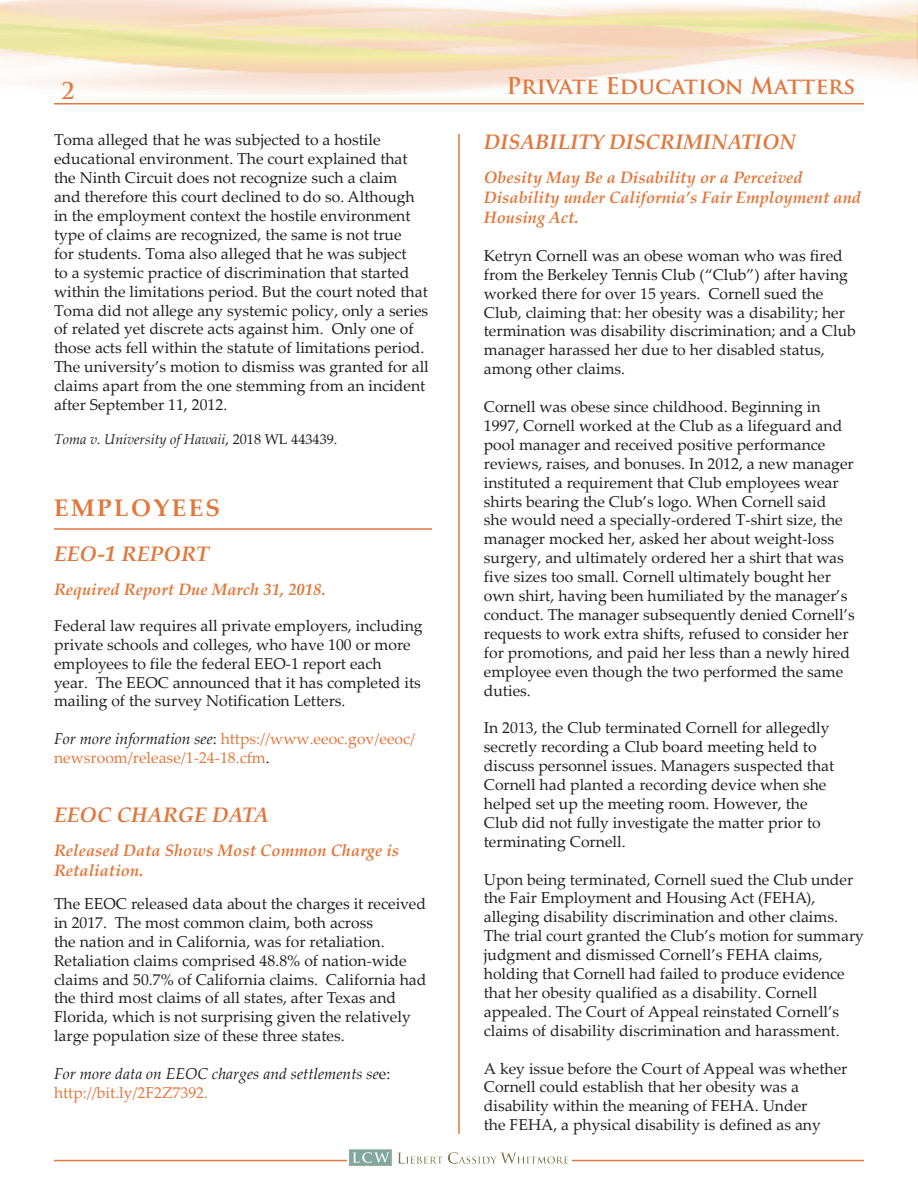
<style>
.page{position:relative;width:918px;height:1188px;background:#fff}
.page>*{position:absolute;margin:0;border:0;box-sizing:border-box;transform-origin:0 0}
.LCW_Category-1_Line{font:700 24px "Palatino Linotype";letter-spacing:.1em;color:#e1783d}
.t1{font:700 22.5px "Trajan Pro";color:#e1783d}
.LCW_Title{font:italic 700 21px "Palatino Linotype";color:#e1783d}
.LCW_Heading{font:italic 700 16.5px/19.8px "Palatino Linotype";color:#e1783d}
.LCW_Body_Text{font:15.75px/18.9px "Palatino Linotype";color:#231f20}
.LCW_Body_Text-2{font:15.75px/18.9px "Palatino Linotype";color:#e1783d}
.LCW_Body_Text-3{font:italic 15.75px/18.9px "Palatino Linotype";color:#231f20}
.LCW_Citation{font:italic 14.25px "Palatino Linotype";color:#231f20}
.s1{font-style:normal}
.s2{font-style:italic;color:#231f20}
.s3{color:#231f20}
.s4{font-style:normal;color:#e1783d}
</style>
<div class="page">
<hr style="left:54px;top:103px;width:810px;height:2px;background:#e1783d">
<hr style="left:54px;top:1160px;width:810px;height:1px;background:#e1783d">
<img style="left:349px;top:1149px;width:221px;height:17px">
<hr style="left:54px;top:528px;width:378px;height:2px;background:#e1783d">
<hr style="left:458px;top:134px;width:2px;height:1000px;background:#e1783d">
<p class="t1" style="left:61px;top:77px;width:15px">2</p>
<p class="t1" style="left:507px;top:71px;width:350px">Private Education Matters</p>
<p class="LCW_Body_Text" style="left:54px;top:130px;width:376px">Toma alleged that he was subjected to a hostile educational environment. The court explained that the Ninth Circuit does not recognize such a claim<br>and therefore this court declined to do so. Although in the employment context the hostile environment type of claims are recognized, the same is not true<br>for students. Toma also alleged that he was subject<br>to a systemic practice of discrimination that started within the limitations period. But the court noted that Toma did not allege any systemic policy, only a series of related yet discrete acts against him. Only one of those acts fell within the statute of limitations period.<br>The university’s motion to dismiss was granted for all claims apart from the one stemming from an incident after September 11, 2012.</p>
<p class="LCW_Citation" style="left:54px;top:429px;width:285px">Toma v. University of Hawaii<span class="s1">, 2018 WL 443439.</span></p>
<p class="LCW_Title" style="left:484px;top:127px;width:314px">DISABILITY DISCRIMINATION</p>
<p class="LCW_Heading" style="left:484px;top:167px;width:379px">Obesity May Be a Disability or a Perceived<br>Disability under California’s Fair Employment and<br>Housing Act.</p>
<p class="LCW_Body_Text" style="left:484px;top:245px;width:374px">Ketryn Cornell was an obese woman who was fired from the Berkeley Tennis Club (“Club”) after having worked there for over 15 years. Cornell sued the Club, claiming that: her obesity was a disability; her termination was disability discrimination; and a Club manager harassed her due to her disabled status, among other claims.</p>
<p class="LCW_Body_Text" style="left:484px;top:397px;width:372px">Cornell was obese since childhood. Beginning in 1997, Cornell worked at the Club as a lifeguard and pool manager and received positive performance reviews, raises, and bonuses. In 2012, a new manager instituted a requirement that Club employees wear shirts bearing the Club’s logo. When Cornell said<br>she would need a specially-ordered T-shirt size, the manager mocked her, asked her about weight-loss surgery, and ultimately ordered her a shirt that was five sizes too small. Cornell ultimately bought her own shirt, having been humiliated by the manager’s conduct. The manager subsequently denied Cornell’s requests to work extra shifts, refused to consider her for promotions, and paid her less than a newly hired employee even though the two performed the same duties.</p>
<p class="LCW_Body_Text" style="left:484px;top:718px;width:352px">In 2013, the Club terminated Cornell for allegedly secretly recording a Club board meeting held to discuss personnel issues. Managers suspected that Cornell had planted a recording device when she helped set up the meeting room. However, the Club did not fully investigate the matter prior to terminating Cornell.</p>
<p class="LCW_Body_Text" style="left:484px;top:869px;width:382px">Upon being terminated, Cornell sued the Club under the Fair Employment and Housing Act (FEHA), alleging disability discrimination and other claims.<br>The trial court granted the Club’s motion for summary judgment and dismissed Cornell’s FEHA claims, holding that Cornell had failed to produce evidence that her obesity qualified as a disability. Cornell appealed. The Court of Appeal reinstated Cornell’s claims of disability discrimination and harassment.</p>
<p class="LCW_Body_Text" style="left:484px;top:1058px;width:365px">A key issue before the Court of Appeal was whether Cornell could establish that her obesity was a disability within the meaning of FEHA. Under<br>the FEHA, a physical disability is defined as any</p>
<p class="LCW_Category-1_Line" style="left:54px;top:491px;width:168px">EMPLOYEES</p>
<p class="LCW_Title" style="left:54px;top:539px;width:157px">EEO-<sup>1</sup> REPORT</p>
<p class="LCW_Heading" style="left:54px;top:579px;width:273px">Required Report Due March 31, 2018.</p>
<p class="LCW_Body_Text" style="left:54px;top:615px;width:370px">Federal law requires all private employers, including private schools and colleges, who have 100 or more employees to file the federal EEO-1 report each<br>year. The EEOC announced that it has completed its mailing of the survey Notification Letters.</p>
<p class="LCW_Body_Text-2" style="left:54px;top:729px;width:363px"><span class="s2">For more information see</span><span class="s3">:</span> https://www.eeoc.gov/eeoc/ newsroom/release/1-24-18.cfm<span class="s3">.</span></p>
<p class="LCW_Title" style="left:54px;top:800px;width:216px">EEOC CHARGE DATA</p>
<p class="LCW_Heading" style="left:54px;top:840px;width:347px">Released Data Shows Most Common Charge is<br>Retaliation.</p>
<p class="LCW_Body_Text" style="left:54px;top:894px;width:374px">The EEOC released data about the charges it received in 2017. The most common claim, both across<br>the nation and in California, was for retaliation.<br>Retaliation claims comprised 48.8% of nation-wide claims and 50.7% of California claims. California had the third most claims of all states, after Texas and Florida, which is not surprising given the relatively large population size of these three states.</p>
<p class="LCW_Body_Text-3" style="left:54px;top:1064px;width:338px">For more data on EEOC charges and settlements se<span class="s1">e: </span><span class="s4">http://bit.ly/2F2Z7392.</span></p>
</div>
